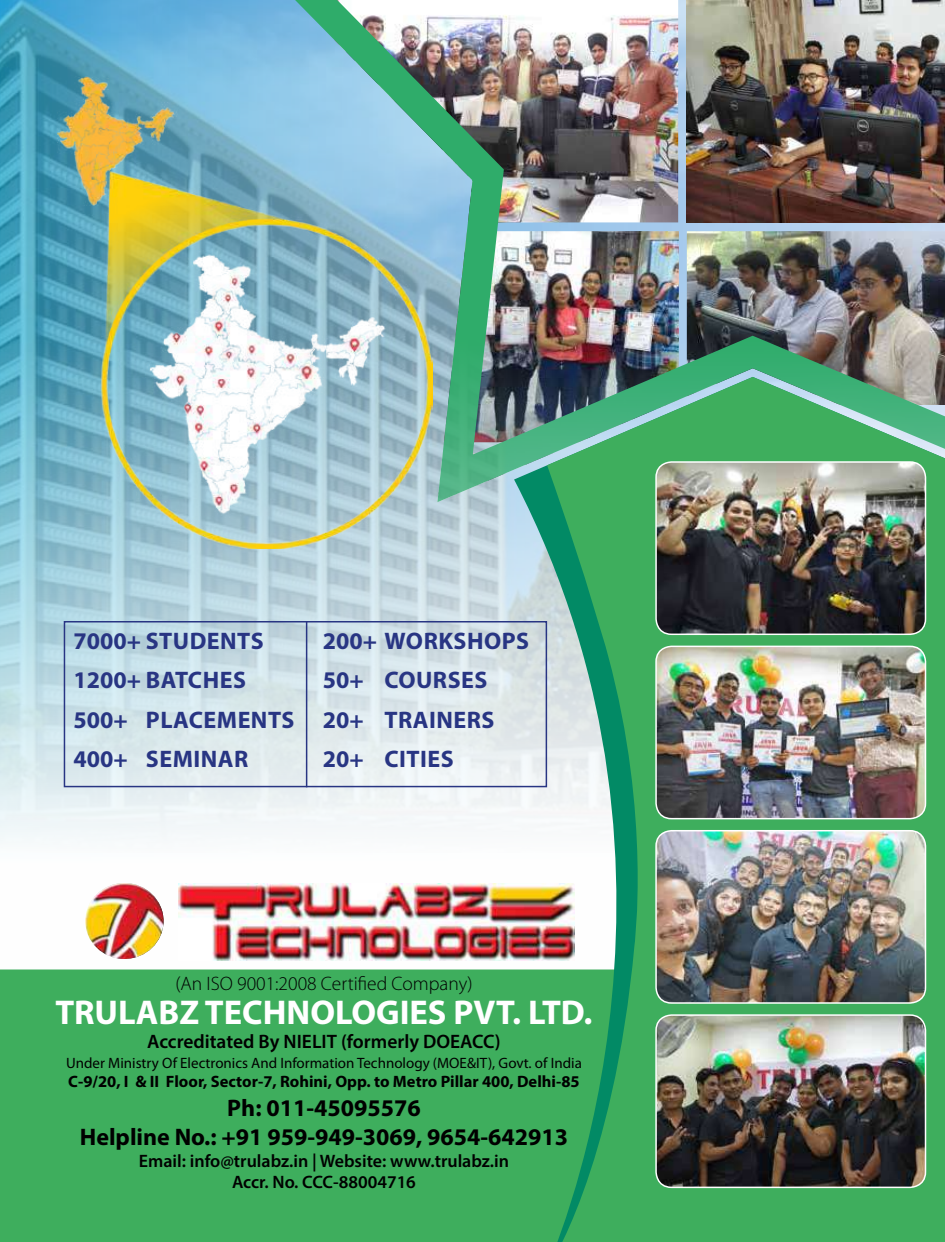
<style>
.page{position:relative;width:945px;height:1242px;background:#fff}
.page>*{position:absolute;margin:0;border:0;box-sizing:border-box;transform-origin:0 0}
.t1{font:700 34.5px "Myriad Pro";color:#fff}
.t2{font:700 24px/39.6px "Myriad Pro";letter-spacing:.02em;color:#283583}
.t3{font:700 24px/28.8px "Myriad Pro";color:#000;text-align:center}
.t4{font:700 24px "Myriad Pro";color:#283583}
.t5{font:600 19.5px "Myriad Pro";color:#000}
.t6{font:300 19.5px "Myriad Pro";color:#000}
.t7{font:600 18px/21.6px "Myriad Pro";color:#000;text-align:center}
.t8{font:700 16.5px "Myriad Pro";color:#000}
.t9{font:15px "Myriad Pro";color:#000}
</style>
<div class="page">
<img style="left:0;top:0;width:514px;height:843px">
<div style="left:0;top:970px;width:514px;height:272px;background:#3eae5d"></div>
<svg style="left:514px;top:504px;width:33px;height:738px"></svg>
<svg style="left:547px;top:504px;width:398px;height:738px;background:#53b476"></svg>
<img style="left:656px;top:1015px;width:269px;height:172px">
<div style="left:655px;top:1014px;width:271px;height:174px;border:2px solid #fff;border-radius:16px"></div>
<img style="left:656px;top:831px;width:270px;height:172px">
<div style="left:655px;top:830px;width:271px;height:174px;border:2px solid #fff;border-radius:16px"></div>
<img style="left:656px;top:646px;width:270px;height:173px">
<div style="left:655px;top:646px;width:271px;height:173px;border:2px solid #fff;border-radius:16px"></div>
<img style="left:656px;top:504px;width:270px;height:130px">
<div style="left:655px;top:461px;width:271px;height:174px;border:2px solid #fff;border-radius:16px"></div>
<img style="left:85px;top:883px;width:79px;height:76px">
<img style="left:179px;top:883px;width:395px;height:77px">
<img style="left:244px;top:0;width:701px;height:504px">
<img style="left:58px;top:76px;width:375px;height:472px">
<div style="left:64px;top:621px;width:483px;height:166px;border:2px solid #283583"></div>
<hr style="left:306px;top:621px;width:1px;height:166px;background:#283583">
<p class="t2" style="left:74px;top:620px;width:192px">7000+ STUDENTS</p>
<p class="t2" style="left:323px;top:620px;width:208px">200+ WORKSHOPS</p>
<p class="t4" style="left:74px;top:664px;width:174px">1200+ BATCHES</p>
<p class="t2" style="left:74px;top:660px;width:422px;text-indent:249px">50+ COURSES<br>500+ PLACEMENTS 20+ TRAINERS<br>400+ SEMINAR</p>
<p class="t2" style="left:323px;top:739px;width:132px">20+ CITIES</p>
<p class="t6" style="left:175px;top:973px;width:299px">(An ISO 9001:2008 Certified Company)</p>
<h1 class="t1" style="left:55px;top:990px;width:539px">TRULABZ TECHNOLOGIES PVT. LTD.</h1>
<p class="t5" style="left:147px;top:1029px;width:355px">Accreditated By NIELIT (formerly DOEACC)</p>
<p class="t9" style="left:66px;top:1053px;width:517px">Under Ministry Of Electronics And Information Technology (MOE&amp;IT), Govt. of India</p>
<p class="t8" style="left:68px;top:1071px;width:513px">C-9/20, I &amp; II Floor, Sector-7, Rohini, Opp. to Metro Pillar 400, Delhi-85</p>
<p class="t3" style="left:80px;top:1093px;width:490px">Ph: 011-45095576<br>Helpline No.: +91 959-949-3069, 9654-642913</p>
<p class="t7" style="left:139px;top:1149px;width:372px">Email: info@trulabz.in | Website: www.trulabz.in<br>Accr. No. CCC-88004716</p>
</div>
